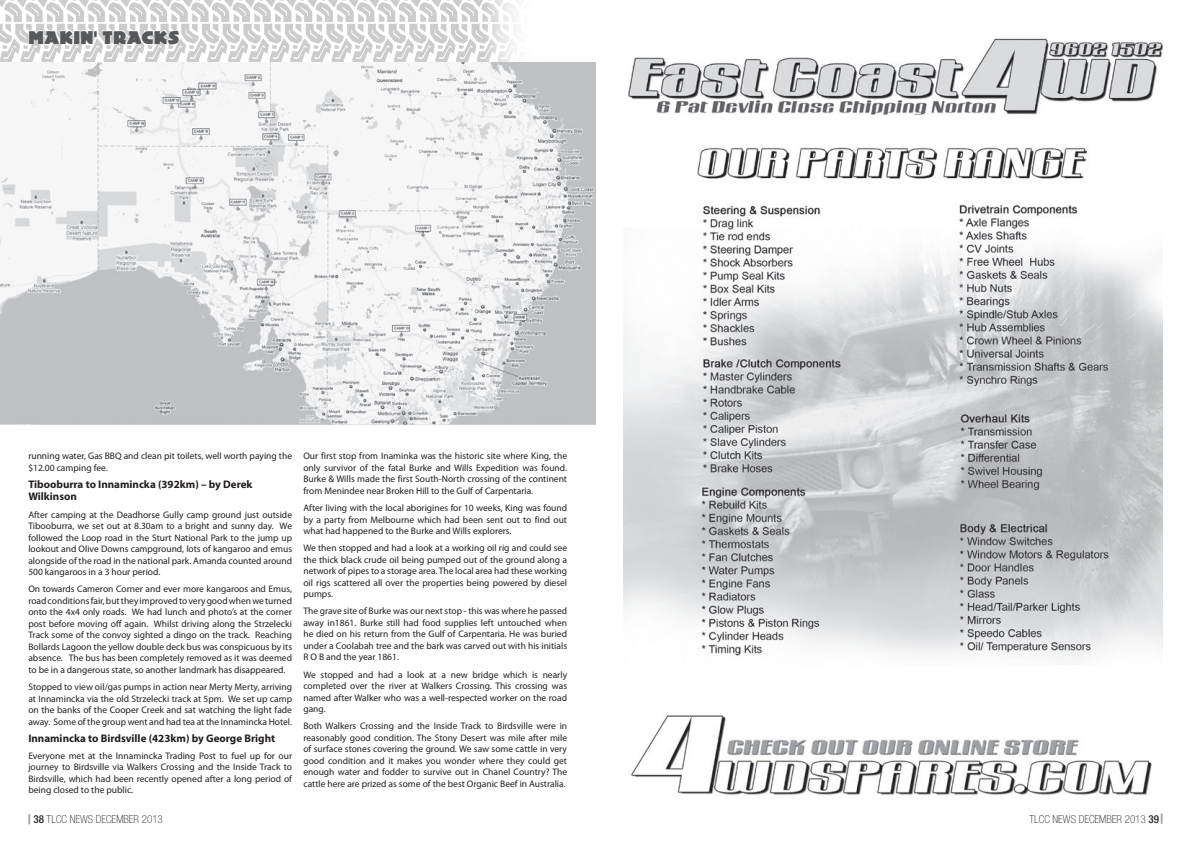
<style>
.page{position:relative;width:1191px;height:842px;background:#fff}
.page>*{position:absolute;margin:0;border:0;box-sizing:border-box;transform-origin:0 0}
.t1{font:18px "Publicity Gothic ICG Solid";color:#57585a}
.t2{font:700 11px/12px "Myriad Pro";color:#231f20}
.t3{font:100 condensed 11px "Helvetica Neue";color:#231f20}
.t4{font:9.5px/11.5px "Myriad Pro";color:#231f20;text-align:justify}
.s1{font-weight:500}
</style>
<div class="page">
<img style="left:624px;top:38px;width:538px;height:757px">
<svg style="left:28px;top:814px;width:2px;height:10px"></svg>
<svg style="left:0;top:0;width:515px;height:62px"></svg>
<svg style="left:1160px;top:814px;width:2px;height:10px"></svg>
<img style="left:0;top:62px;width:595px;height:363px">
<h1 class="t1" style="left:28px;top:25px;width:153px">MAKIN' TRACKS</h1>
<p class="t4" style="left:28px;top:451px;width:265px">running water, Gas BBQ and clean pit toilets, well worth paying the $12.00 camping fee.</p>
<p class="t2" style="left:28px;top:479px;width:226px">Tibooburra to Innamincka (392km) – by Derek<br>Wilkinson</p>
<p class="t4" style="left:28px;top:509px;width:265px">After camping at the Deadhorse Gully camp ground just outside Tibooburra, we set out at 8.30am to a bright and sunny day. We followed the Loop road in the Sturt National Park to the jump up lookout and Olive Downs campground, lots of kangaroo and emus alongside of the road in the national park. Amanda counted around 500 kangaroos in a 3 hour period.</p>
<p class="t4" style="left:28px;top:584px;width:265px">On towards Cameron Corner and ever more kangaroos and Emus, road conditions fair, but they improved to very good when we turned onto the 4x4 only roads. We had lunch and photo’s at the corner post before moving off again. Whilst driving along the Strzelecki Track some of the convoy sighted a dingo on the track. Reaching Bollards Lagoon the yellow double deck bus was conspicuous by its absence. The bus has been completely removed as it was deemed to be in a dangerous state, so another landmark has disappeared.</p>
<p class="t4" style="left:28px;top:681px;width:265px">Stopped to view oil/gas pumps in action near Merty Merty, arriving at Innamincka via the old Strzelecki track at 5pm. We set up camp on the banks of the Cooper Creek and sat watching the light fade away. Some of the group went and had tea at the Innamincka Hotel.</p>
<p class="t2" style="left:28px;top:732px;width:248px">Innamincka to Birdsville (423km) by George Bright</p>
<p class="t4" style="left:28px;top:750px;width:265px">Everyone met at the Innamincka Trading Post to fuel up for our journey to Birdsville via Walkers Crossing and the Inside Track to Birdsville, which had been recently opened after a long period of being closed to the public.</p>
<p class="t3" style="left:33px;top:812px;width:131px"><span class="s1">38</span> TLCC NEWS DECEMBER 2013</p>
<p class="t4" style="left:303px;top:451px;width:265px">Our first stop from Inaminka was the historic site where King, the only survivor of the fatal Burke and Wills Expedition was found.<br>Burke &amp; Wills made the first South-North crossing of the continent from Menindee near Broken Hill to the Gulf of Carpentaria.</p>
<p class="t4" style="left:303px;top:502px;width:265px">After living with the local aborigines for 10 weeks, King was found by a party from Melbourne which had been sent out to find out what had happened to the Burke and Wills explorers.</p>
<p class="t4" style="left:303px;top:542px;width:265px">We then stopped and had a look at a working oil rig and could see the thick black crude oil being pumped out of the ground along a network of pipes to a storage area. The local area had these working oil rigs scattered all over the properties being powered by diesel pumps.</p>
<p class="t4" style="left:303px;top:606px;width:265px">The grave site of Burke was our next stop - this was where he passed away in1861. Burke still had food supplies left untouched when he died on his return from the Gulf of Carpentaria. He was buried under a Coolabah tree and the bark was carved out with his initials R O B and the year 1861.</p>
<p class="t4" style="left:303px;top:669px;width:265px">We stopped and had a look at a new bridge which is nearly completed over the river at Walkers Crossing. This crossing was named after Walker who was a well-respected worker on the road gang.</p>
<p class="t4" style="left:303px;top:720px;width:265px">Both Walkers Crossing and the Inside Track to Birdsville were in reasonably good condition. The Stony Desert was mile after mile of surface stones covering the ground. We saw some cattle in very good condition and it makes you wonder where they could get enough water and fodder to survive out in Chanel Country? The cattle here are prized as some of the best Organic Beef in Australia.</p>
<p class="t3" style="left:1029px;top:812px;width:131px">TLCC NEWS DECEMBER 2013 <span class="s1">39</span></p>
</div>
